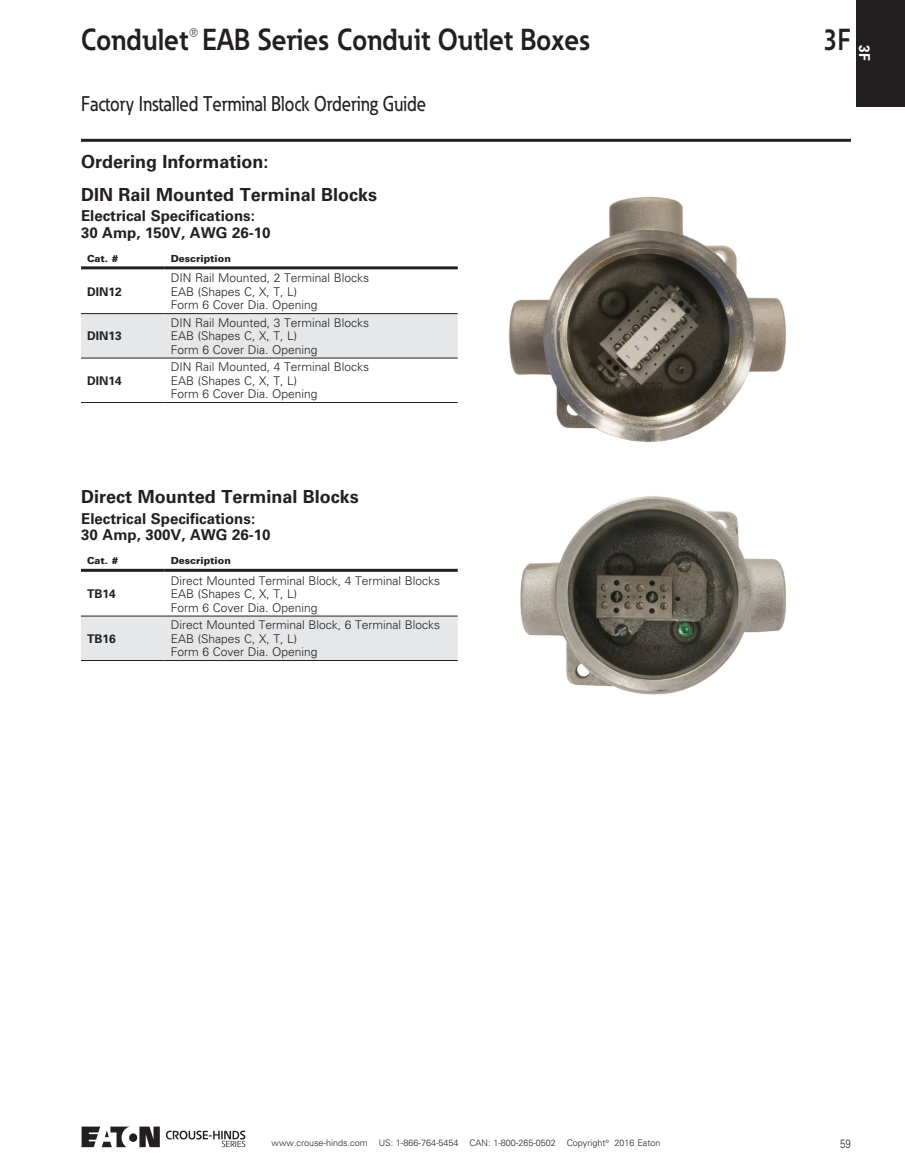
<style>
.page{position:relative;width:905px;height:1175px;background:#fff}
.page>*{position:absolute;margin:0;border:0;box-sizing:border-box;transform-origin:0 0}
.t1{font:700 30px "Eaton";color:#231f20;scale:.92 1}
.t2{font:700 30px "Eaton";color:#231f20;scale:.86 1}
.t3{font:500 21px "Eaton";color:#231f20;scale:.86 1}
.t4{font:700 18px "Univers LT Std";color:#231f20}
.t5{font:700 15px/16.5px "Univers LT Std";color:#231f20}
.t6{font:700 15px "Univers LT Std";color:#fff;scale:.92 1}
.t7{font:300 12px/13.5px "Univers LT Std";color:#231f20}
.t8{font:700 12px "Univers LT Std";color:#231f20}
.t9{font:300 12px "Univers LT Std";color:#231f20;scale:.8 1}
.t10{font:900 9.75px "Univers LT Std";color:#231f20}
.t11{font:300 9px "Univers LT Std";color:#231f20}
</style>
<div class="page">
<hr style="left:81px;top:139px;width:769px;height:3px;background:#231f20">
<div style="left:856px;top:0;width:48px;height:106px;background:#231f20"></div>
<div style="left:129px;top:1133px;width:8px;height:8px;background:#231f20;border-radius:50%"></div>
<svg style="left:139px;top:1126px;width:21px;height:21px"></svg>
<svg style="left:82px;top:1126px;width:48px;height:21px"></svg>
<svg style="left:166px;top:1130px;width:79px;height:17px"></svg>
<div style="left:81px;top:314px;width:376px;height:44px;background:#e6e7e9"></div>
<hr style="left:81px;top:266px;width:84px;height:3px;background:#231f20">
<hr style="left:165px;top:266px;width:292px;height:3px;background:#231f20">
<hr style="left:81px;top:313px;width:84px;height:1px;background:#231f20">
<hr style="left:165px;top:313px;width:292px;height:1px;background:#231f20">
<hr style="left:81px;top:358px;width:84px;height:1px;background:#231f20">
<hr style="left:165px;top:358px;width:292px;height:1px;background:#231f20">
<hr style="left:81px;top:402px;width:84px;height:1px;background:#231f20">
<hr style="left:165px;top:402px;width:292px;height:1px;background:#231f20">
<img style="left:509px;top:196px;width:277px;height:247px">
<div style="left:81px;top:617px;width:376px;height:43px;background:#e6e7e9"></div>
<hr style="left:81px;top:569px;width:84px;height:3px;background:#231f20">
<hr style="left:165px;top:569px;width:292px;height:3px;background:#231f20">
<hr style="left:81px;top:616px;width:84px;height:1px;background:#231f20">
<hr style="left:165px;top:616px;width:292px;height:1px;background:#231f20">
<hr style="left:81px;top:660px;width:84px;height:1px;background:#231f20">
<hr style="left:165px;top:660px;width:292px;height:1px;background:#231f20">
<img style="left:520px;top:496px;width:267px;height:199px">
<h1 class="t1" style="left:81px;top:20px;width:555px">Condulet® EAB Series Conduit Outlet Boxes</h1>
<h1 class="t2" style="left:823px;top:20px;width:33px">3F</h1>
<p class="t6" style="left:873px;top:45px;width:18px;rotate:90deg">3F</p>
<h2 class="t3" style="left:81px;top:90px;width:403px">Factory Installed Terminal Block Ordering Guide</h2>
<h3 class="t4" style="left:81px;top:151px;width:189px">Ordering Information:</h3>
<h3 class="t4" style="left:81px;top:184px;width:298px">DIN Rail Mounted Terminal Blocks</h3>
<p class="t5" style="left:81px;top:208px;width:191px">Electrical Specifications:<br>30 Amp, 150V, AWG 26-10</p>
<p class="t10" style="left:87px;top:252px;width:33px">Cat. #</p>
<p class="t10" style="left:171px;top:252px;width:62px">Description</p>
<p class="t8" style="left:87px;top:284px;width:36px">DIN12</p>
<p class="t7" style="left:171px;top:271px;width:200px">DIN Rail Mounted, 2 Terminal Blocks<br>EAB (Shapes C, X, T, L)<br>Form 6 Cover Dia. Opening</p>
<p class="t8" style="left:87px;top:329px;width:36px">DIN13</p>
<p class="t8" style="left:87px;top:373px;width:36px">DIN14</p>
<p class="t7" style="left:171px;top:316px;width:200px">DIN Rail Mounted, 3 Terminal Blocks<br>EAB (Shapes C, X, T, L)<br>Form 6 Cover Dia. Opening</p>
<p class="t7" style="left:171px;top:360px;width:200px">DIN Rail Mounted, 4 Terminal Blocks<br>EAB (Shapes C, X, T, L)<br>Form 6 Cover Dia. Opening</p>
<h3 class="t4" style="left:81px;top:486px;width:279px">Direct Mounted Terminal Blocks</h3>
<p class="t5" style="left:81px;top:510px;width:191px">Electrical Specifications:<br>30 Amp, 300V, AWG 26-10</p>
<p class="t10" style="left:87px;top:554px;width:33px">Cat. #</p>
<p class="t10" style="left:171px;top:554px;width:62px">Description</p>
<p class="t8" style="left:87px;top:587px;width:30px">TB14</p>
<p class="t7" style="left:171px;top:573px;width:271px">Direct Mounted Terminal Block, 4 Terminal Blocks<br>EAB (Shapes C, X, T, L)<br>Form 6 Cover Dia. Opening</p>
<p class="t8" style="left:87px;top:631px;width:30px">TB16</p>
<p class="t7" style="left:171px;top:618px;width:271px">Direct Mounted Terminal Block, 6 Terminal Blocks<br>EAB (Shapes C, X, T, L)<br>Form 6 Cover Dia. Opening</p>
<p class="t11" style="left:271px;top:1136px;width:390px">www.crouse-hinds.com US: 1-866-764-5454 CAN: 1-800-265-0502 Copyright<sup>©</sup> 2016 Eaton</p>
<p class="t9" style="left:840px;top:1136px;width:15px">59</p>
</div>
